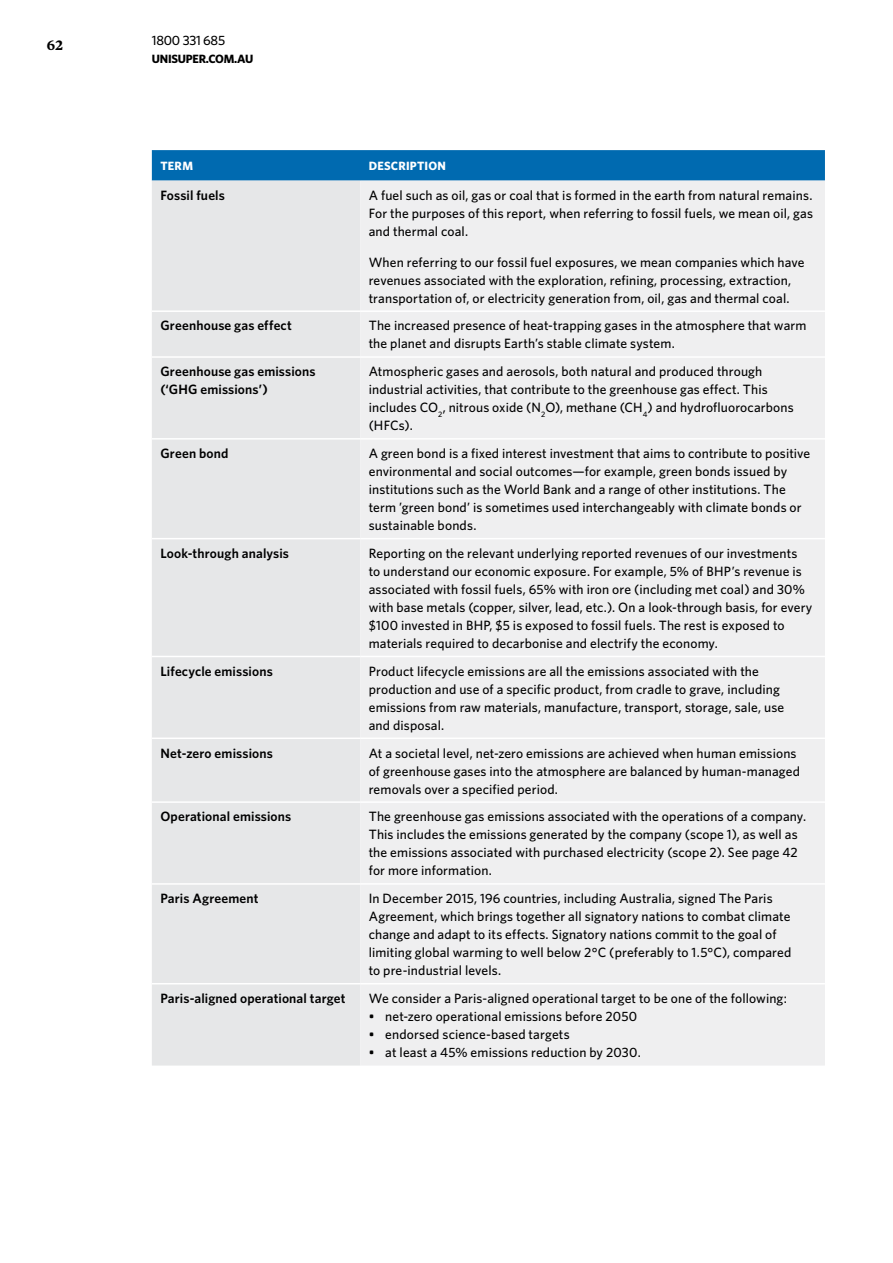
<style>
.page{position:relative;width:893px;height:1263px;background:#fff}
.page>*{position:absolute;margin:0;border:0;box-sizing:border-box;transform-origin:0 0}
.t1{font:500 13.5px/18px "Whitney";letter-spacing:.01em;color:#000}
.t2{font:600 13.5px/18px "Whitney";letter-spacing:.01em;color:#000}
.t3{font:500 13.5px "Whitney";letter-spacing:-.02em;color:#000}
.t4{font:600 13.5px "Tiempos Text";color:#000}
.t5{font:700 12px "Whitney";letter-spacing:-.02em;color:#000}
.t6{font:700 12px "Whitney";letter-spacing:.02em;color:#fff}
</style>
<div class="page">
<div style="left:152px;top:150px;width:673px;height:31px;background:#006ab0"></div>
<div style="left:152px;top:181px;width:208px;height:884px;background:#e6e7e8"></div>
<div style="left:360px;top:181px;width:465px;height:884px;background:#efeff0"></div>
<hr style="left:360px;top:356px;width:465px;height:2px;background:#fff">
<hr style="left:360px;top:438px;width:465px;height:2px;background:#fff">
<hr style="left:360px;top:538px;width:465px;height:1px;background:#fff">
<hr style="left:152px;top:356px;width:208px;height:2px;background:#fff">
<hr style="left:152px;top:438px;width:208px;height:2px;background:#fff">
<hr style="left:152px;top:538px;width:208px;height:1px;background:#fff">
<hr style="left:152px;top:310px;width:208px;height:2px;background:#fff">
<hr style="left:360px;top:310px;width:465px;height:2px;background:#fff">
<hr style="left:360px;top:656px;width:465px;height:1px;background:#fff">
<hr style="left:152px;top:737px;width:208px;height:2px;background:#fff">
<hr style="left:360px;top:737px;width:465px;height:2px;background:#fff">
<hr style="left:152px;top:801px;width:208px;height:2px;background:#fff">
<hr style="left:360px;top:801px;width:465px;height:2px;background:#fff">
<hr style="left:152px;top:656px;width:208px;height:1px;background:#fff">
<hr style="left:152px;top:883px;width:208px;height:2px;background:#fff">
<hr style="left:360px;top:883px;width:465px;height:2px;background:#fff">
<hr style="left:152px;top:983px;width:208px;height:1px;background:#fff">
<hr style="left:360px;top:983px;width:465px;height:1px;background:#fff">
<p class="t4" style="left:47px;top:36px;width:17px">62</p>
<p class="t3" style="left:152px;top:31px;width:75px">1800 331 685</p>
<p class="t5" style="left:152px;top:51px;width:103px">UNISUPER.COM.AU</p>
<p class="t6" style="left:160px;top:158px;width:34px">TERM</p>
<p class="t6" style="left:369px;top:158px;width:79px">DESCRIPTION</p>
<p class="t2" style="left:160px;top:186px;width:66px">Fossil fuels</p>
<p class="t1" style="left:369px;top:186px;width:446px;text-align:justify">A fuel such as oil, gas or coal that is formed in the earth from natural remains.<br>For the purposes of this report, when referring to fossil fuels, we mean oil, gas and thermal coal.</p>
<p class="t1" style="left:369px;top:253px;width:437px">When referring to our fossil fuel exposures, we mean companies which have revenues associated with the exploration, refining, processing, extraction, transportation of, or electricity generation from, oil, gas and thermal coal.</p>
<p class="t2" style="left:160px;top:316px;width:133px">Greenhouse gas effect</p>
<p class="t1" style="left:369px;top:317px;width:439px">The increased presence of heat-trapping gases in the atmosphere that warm the planet and disrupts Earth’s stable climate system.</p>
<p class="t2" style="left:160px;top:362px;width:157px">Greenhouse gas emissions (‘GHG emissions’)</p>
<p class="t1" style="left:369px;top:362px;width:427px">Atmospheric gases and aerosols, both natural and produced through industrial activities, that contribute to the greenhouse gas effect. This includes CO<sub>2</sub>, nitrous oxide (N<sub>2</sub>O), methane (CH<sub>4</sub>) and hydrofluorocarbons (HFCs).</p>
<p class="t2" style="left:160px;top:444px;width:70px">Green bond</p>
<p class="t1" style="left:369px;top:444px;width:443px">A green bond is a fixed interest investment that aims to contribute to positive environmental and social outcomes—for example, green bonds issued by institutions such as the World Bank and a range of other institutions. The term ’green bond’ is sometimes used interchangeably with climate bonds or sustainable bonds.</p>
<p class="t2" style="left:160px;top:544px;width:130px">Look-through analysis</p>
<p class="t1" style="left:369px;top:544px;width:445px">Reporting on the relevant underlying reported revenues of our investments<br>to understand our economic exposure. For example, 5% of BHP’s revenue is associated with fossil fuels, 65% with iron ore (including met coal) and 30% with base metals (copper, silver, lead, etc.). On a look-through basis, for every $100 invested in BHP, $5 is exposed to fossil fuels. The rest is exposed to materials required to decarbonise and electrify the economy.</p>
<p class="t2" style="left:160px;top:662px;width:114px">Lifecycle emissions</p>
<p class="t1" style="left:369px;top:662px;width:417px">Product lifecycle emissions are all the emissions associated with the production and use of a specific product, from cradle to grave, including emissions from raw materials, manufacture, transport, storage, sale, use and disposal.</p>
<p class="t2" style="left:160px;top:743px;width:114px">Net-zero emissions</p>
<p class="t1" style="left:369px;top:744px;width:433px">At a societal level, net-zero emissions are achieved when human emissions of greenhouse gases into the atmosphere are balanced by human-managed removals over a specified period.</p>
<p class="t2" style="left:160px;top:807px;width:132px">Operational emissions</p>
<p class="t1" style="left:369px;top:807px;width:439px">The greenhouse gas emissions associated with the operations of a company.<br>This includes the emissions generated by the company (scope 1), as well as the emissions associated with purchased electricity (scope 2). See page 42 for more information.</p>
<p class="t2" style="left:160px;top:889px;width:100px">Paris Agreement</p>
<p class="t1" style="left:369px;top:889px;width:424px">In December 2015, 196 countries, including Australia, signed The Paris Agreement, which brings together all signatory nations to combat climate change and adapt to its effects. Signatory nations commit to the goal of limiting global warming to well below 2°C (preferably to 1.5°C), compared to pre-industrial levels.</p>
<p class="t2" style="left:160px;top:989px;width:187px">Paris-aligned operational target</p>
<p class="t1" style="left:369px;top:989px;width:420px">We consider a Paris-aligned operational target to be one of the following:</p>
<p class="t1" style="left:369px;top:1007px;width:270px">• net-zero operational emissions before 2050</p>
<p class="t1" style="left:369px;top:1025px;width:202px">• endorsed science-based targets</p>
<p class="t1" style="left:369px;top:1043px;width:273px">• at least a 45% emissions reduction by 2030.</p>
</div>
